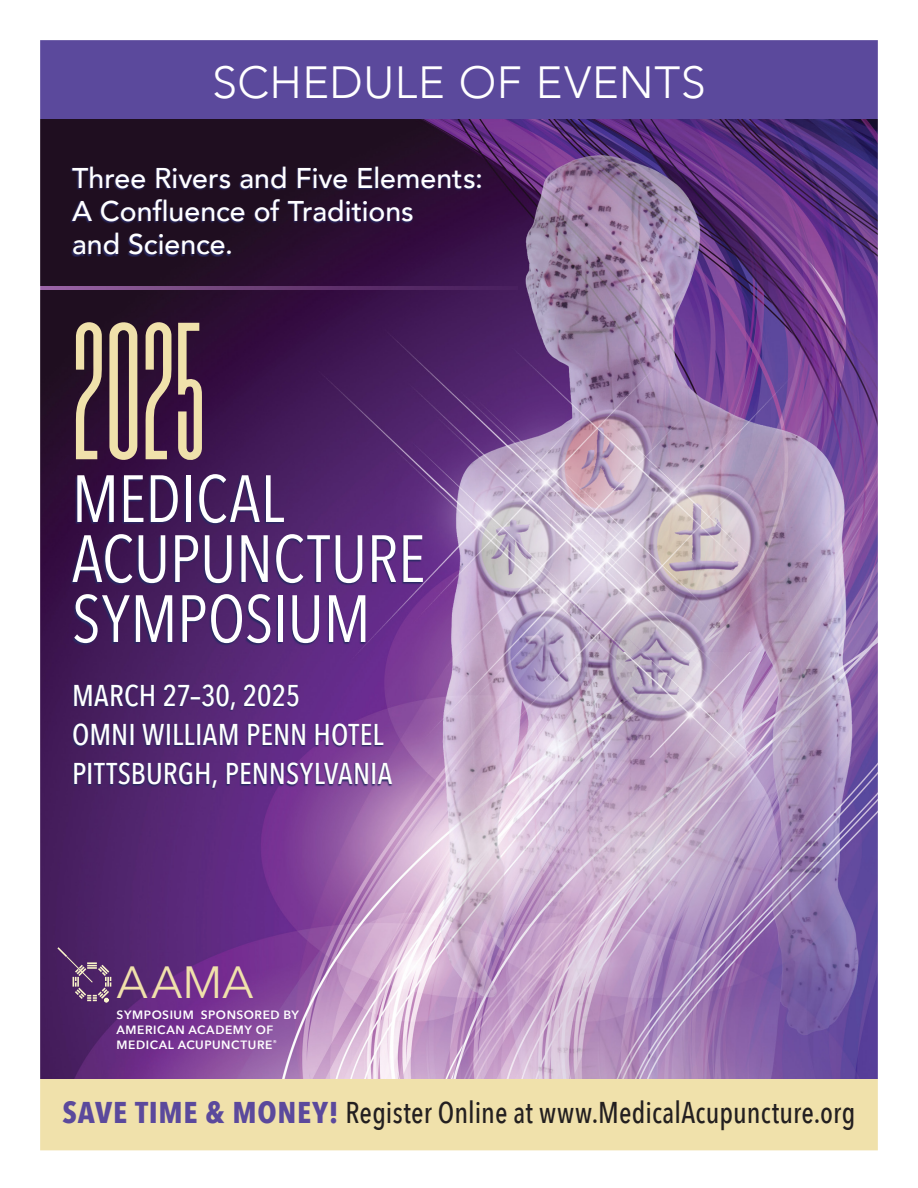
<style>
.page{position:relative;width:918px;height:1188px;background:#fff}
.page>*{position:absolute;margin:0;border:0;box-sizing:border-box;transform-origin:0 0}
.t1{font:187.5px "OPTI Galaxy";color:#f0e1ab}
.t2{font:66px/60px "Avenir Next Condensed";letter-spacing:-.005em;color:#fff}
.t3{font:300 45px "Avenir";letter-spacing:.015em;color:#fff}
.t4{font:45px "Avenir Next";color:#f0e1ab}
.t5{font:500 30px/39px "Avenir Next Condensed";letter-spacing:.005em;color:#fff}
.t6{font:500 30px "Avenir Next Condensed";letter-spacing:.005em;color:#231f20;scale:.95 1}
.t7{font:500 28.5px/33px "Avenir";color:#fff}
.t8{font:600 12px/15px "Avenir Next";letter-spacing:.045em;color:#fff}
.t9{font:600 7.05px "Avenir Next";color:#fff}
.s1{font-weight:700;color:#5b499c}
</style>
<div class="page">
<img style="left:40px;top:40px;width:838px;height:1111px">
<svg style="left:57px;top:947px;width:54px;height:55px;background:#623d72"></svg>
<h3 class="t3" style="left:212px;top:55px;width:495px">SCHEDULE OF EVENTS</h3>
<p class="t7" style="left:72px;top:160px;width:413px">Three Rivers and Five Elements:<br>A Confluence of Traditions<br>and Science.</p>
<h1 class="t1" style="left:68px;top:288px;width:144px">2025</h1>
<h2 class="t2" style="left:72px;top:466px;width:355px">MEDICAL<br>ACUPUNCTURE<br>SYMPOSIUM</h2>
<p class="t5" style="left:72px;top:676px;width:313px">March 27–30, 2025<br>Omni William Penn Hotel<br>Pittsburgh, PENNS</p>
<p class="t5" style="left:300px;top:754px;width:94px">YLVANIA</p>
<h3 class="t4" style="left:117px;top:944px;width:139px">AAMA</h3>
<p class="t8" style="left:117px;top:1007px;width:184px">SYMPOSIUM SPONSORED BY<br>AMERI</p>
<p class="t8" style="left:157px;top:1022px;width:60px">CAN ACADEMY</p>
<p class="t8" style="left:256px;top:1022px;width:19px">OF</p>
<p class="t8" style="left:117px;top:1037px;width:19px">MEDI</p>
<p class="t8" style="left:150px;top:1037px;width:55px">CAL ACUPUN</p>
<p class="t8" style="left:231px;top:1037px;width:26px">CTURE</p>
<p class="t9" style="left:273px;top:1036px;width:6px">®</p>
<p class="t6" style="left:63px;top:1094px;width:836px"><span class="s1">SAVE TIME &amp; MONEY!</span> Register Online at www.MedicalAcupuncture.org</p>
</div>
